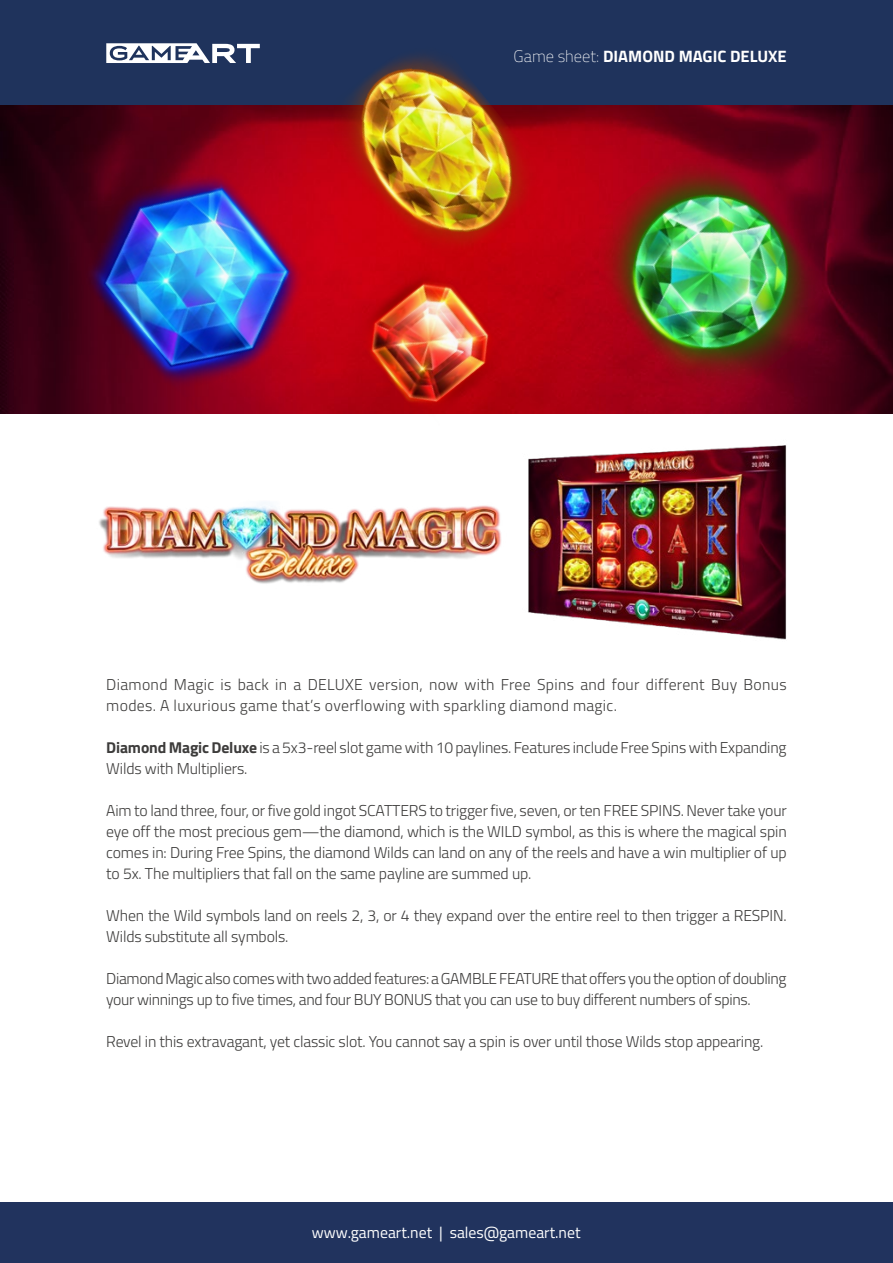
<style>
.page{position:relative;width:893px;height:1263px;background:#fff}
.page>*{position:absolute;margin:0;border:0;box-sizing:border-box;transform-origin:0 0}
.t1{font:700 16.5px "Titillium Web";color:#fff}
.t2{font:300 15.75px/21px "Titillium Web";letter-spacing:-.01em;color:#3d3c3b}
.t3{font:300 15.75px/21px "Titillium Web";letter-spacing:.02em;color:#3d3c3b}
.t4{font:15.75px "Titillium Web";color:#fff}
.s1{font-weight:200}
.s2{font-weight:700}
</style>
<div class="page">
<div style="left:0;top:0;width:893px;height:106px;background:#1f335c"></div>
<svg style="left:106px;top:43px;width:154px;height:20px"></svg>
<div style="left:0;top:1202px;width:893px;height:61px;background:#21335e"></div>
<img style="left:99px;top:504px;width:395px;height:80px">
<img style="left:494px;top:445px;width:293px;height:195px">
<img style="left:0;top:105px;width:893px;height:308px">
<img style="left:314px;top:56px;width:242px;height:226px">
<img style="left:567px;top:129px;width:285px;height:285px">
<img style="left:52px;top:134px;width:285px;height:280px">
<img style="left:339px;top:251px;width:181px;height:163px">
<p class="t1" style="left:514px;top:43px;width:275px"><span class="s1">Game sheet:</span> DIAMOND MAGIC DELUXE</p>
<p class="t3" style="left:106px;top:673px;width:682px">Diamond Magic is back in a DELUXE version, now with Free Spins and four different Buy Bonus modes. A luxurious game that’s overflowing with sparkling diamond magic.</p>
<p class="t2" style="left:106px;top:736px;width:682px"><span class="s2">Diamond Magic Deluxe</span> is a 5x3-reel slot game with 10 paylines. Features include Free Spins with Expanding<br>Wilds with Multipliers.</p>
<p class="t2" style="left:106px;top:799px;width:682px;text-align:justify">Aim to land three, four, or five gold ingot SCATTERS to trigger five, seven, or ten FREE SPINS. Never take your eye off the most precious gem—the diamond, which is the WILD symbol, as this is where the magical spin comes in: During Free Spins, the diamond Wilds can land on any of the reels and have a win multiplier of up to 5x. The multipliers that fall on the same payline are summed up.</p>
<p class="t2" style="left:106px;top:904px;width:682px">When the Wild symbols land on reels 2, 3, or 4 they expand over the entire reel to then trigger a RESPIN.<br>Wilds substitute all symbols.</p>
<p class="t2" style="left:106px;top:967px;width:682px">Diamond Magic also comes with two added features: a GAMBLE FEATURE that offers you the option of doubling your winnings up to five times, and four BUY BONUS that you can use to buy different numbers of spins.</p>
<p class="t2" style="left:106px;top:1030px;width:659px">Revel in this extravagant, yet classic slot. You cannot say a spin is over until those Wilds stop appearing.</p>
<p class="t4" style="left:312px;top:1221px;width:270px">www.gameart.net | sales@gameart.net</p>
</div>
